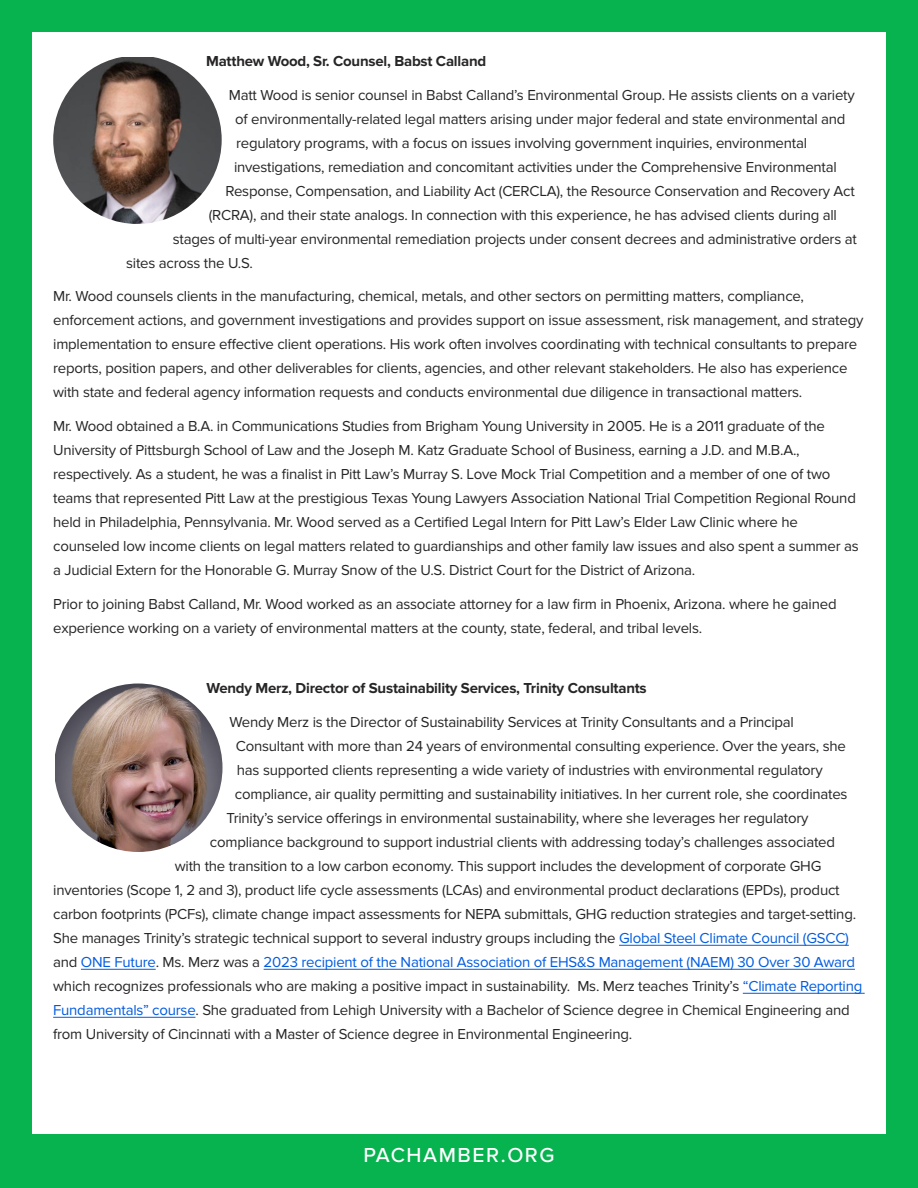
<style>
.page{position:relative;width:918px;height:1188px;background:#fff}
.page>*{position:absolute;margin:0;border:0;box-sizing:border-box;transform-origin:0 0}
.t1{font:500 21px "Proxima Nova";letter-spacing:.075em;color:#fff}
.t2{font:15px/24px "Proxima Nova";letter-spacing:-.015em;color:#272526}
.t3{font:15px "Proxima Nova";letter-spacing:-.015em;color:#005be0}
.t4{font:700 15px "Proxima Nova";letter-spacing:-.015em;color:#272526}
.s1{color:#005be0}
.s2{color:#272526}
</style>
<div class="page">
<div style="left:0;top:0;width:918px;height:1187px;background:#06b34f"></div>
<div style="left:32px;top:32px;width:854px;height:1102px;background:#fff"></div>
<hr style="left:619px;top:945px;width:230px;height:1px;background:#005be0">
<hr style="left:81px;top:969px;width:75px;height:1px;background:#005be0">
<hr style="left:264px;top:969px;width:591px;height:1px;background:#005be0">
<hr style="left:743px;top:993px;width:119px;height:1px;background:#005be0">
<hr style="left:53px;top:1017px;width:142px;height:1px;background:#005be0">
<img style="left:55px;top:684px;width:168px;height:168px;border-radius:50%">
<img style="left:53px;top:57px;width:169px;height:167px">
<p class="t4" style="left:206px;top:56px;width:282px">Matthew Wood, Sr. Counsel, Babst Calland</p>
<p class="t2" style="left:229px;top:84px;width:627px">Matt Wood is senior counsel in Babst Calland’s Environmental Group. He assists clients on a variety</p>
<p class="t2" style="left:235px;top:108px;width:612px">of environmentally-related legal matters arising under major federal and state environmental and</p>
<p class="t2" style="left:236px;top:132px;width:573px">regulatory programs, with a focus on issues involving government inquiries, environmental</p>
<p class="t2" style="left:234px;top:156px;width:604px">investigations, remediation and concomitant activities under the Comprehensive Environmental</p>
<p class="t2" style="left:226px;top:180px;width:631px">Response, Compensation, and Liability Act (CERCLA), the Resource Conservation and Recovery Act</p>
<p class="t2" style="left:209px;top:204px;width:630px">(RCRA), and their state analogs. In connection with this experience, he has advised clients during all</p>
<p class="t2" style="left:173px;top:228px;width:686px">stages of multi-year environmental remediation projects under consent decrees and administrative orders at</p>
<p class="t2" style="left:126px;top:252px;width:128px">sites across the U.S.</p>
<p class="t2" style="left:53px;top:286px;width:812px">Mr. Wood counsels clients in the manufacturing, chemical, metals, and other sectors on permitting matters, compliance, enforcement actions, and government investigations and provides support on issue assessment, risk management, and strategy implementation to ensure effective client operations. His work often involves coordinating with technical consultants to prepare reports, position papers, and other deliverables for clients, agencies, and other relevant stakeholders. He also has experience with state and federal agency information requests and conducts environmental due diligence in transactional matters.</p>
<p class="t2" style="left:53px;top:415px;width:807px">Mr. Wood obtained a B.A. in Communications Studies from Brigham Young University in 2005. He is a 2011 graduate of the University of Pittsburgh School of Law and the Joseph M. Katz Graduate School of Business, earning a J.D. and M.B.A., respectively. As a student, he was a finalist in Pitt Law’s Murray S. Love Mock Trial Competition and a member of one of two teams that represented Pitt Law at the prestigious Texas Young Lawyers Association National Trial Competition Regional Round held in Philadelphia, Pennsylvania. Mr. Wood served as a Certified Legal Intern for Pitt Law’s Elder Law Clinic where he counseled low income clients on legal matters related to guardianships and other family law issues and also spent a summer as a Judicial Extern for the Honorable G. Murray Snow of the U.S. District Court for the District of Arizona.</p>
<p class="t2" style="left:53px;top:593px;width:785px">Prior to joining Babst Calland, Mr. Wood worked as an associate attorney for a law firm in Phoenix, Arizona. where he gained experience working on a variety of environmental matters at the county, state, federal, and tribal levels.</p>
<p class="t4" style="left:206px;top:683px;width:442px">Wendy Merz, Director of Sustainability Services, Trinity Consultants</p>
<p class="t2" style="left:229px;top:712px;width:566px">Wendy Merz is the Director of Sustainability Services at Trinity Consultants and a Principal</p>
<p class="t2" style="left:236px;top:736px;width:612px">Consultant with more than 24 years of environmental consulting experience. Over the years, she</p>
<p class="t2" style="left:237px;top:760px;width:587px">has supported clients representing a wide variety of industries with environmental regulatory</p>
<p class="t2" style="left:235px;top:784px;width:614px">compliance, air quality permitting and sustainability initiatives. In her current role, she coordinates</p>
<p class="t2" style="left:227px;top:808px;width:583px">Trinity’s service offerings in environmental sustainability, where she leverages her regulatory</p>
<p class="t2" style="left:210px;top:832px;width:627px">compliance background to support industrial clients with addressing today’s challenges associated</p>
<p class="t2" style="left:175px;top:856px;width:648px">with the transition to a low carbon economy. This support includes the development of corporate GHG</p>
<p class="t2" style="left:53px;top:880px;width:788px">inventories (Scope 1, 2 and 3), product life cycle assessments (LCAs) and environmental product declarations (EPDs), product</p>
<p class="t2" style="left:53px;top:904px;width:804px">carbon footprints (PCFs), climate change impact assessments for NEPA submittals, GHG reduction strategies and target-setting.</p>
<p class="t2" style="left:53px;top:928px;width:797px">She manages Trinity’s strategic technical support to several industry groups including the <span class="s1">Global Steel Climate Council (GSCC)</span></p>
<p class="t3" style="left:53px;top:957px;width:803px"><span class="s2">and</span> ONE Future<span class="s2">. Ms. Merz was a</span> 2023 recipient of the National Association of EHS&amp;S Management (NAEM) 30 Over 30 Award</p>
<p class="t2" style="left:53px;top:976px;width:811px">which recognizes professionals who are making a positive impact in sustainability. Ms. Merz teaches Trinity’s <span class="s1">“Climate Reporting</span></p>
<p class="t2" style="left:53px;top:1000px;width:798px"><span class="s1">Fundamentals” course</span>. She graduated from Lehigh University with a Bachelor of Science degree in Chemical Engineering and</p>
<p class="t2" style="left:53px;top:1024px;width:581px">from University of Cincinnati with a Master of Science degree in Environmental Engineering.</p>
<p class="t1" style="left:363px;top:1148px;width:193px">PACHAMBER.ORG</p>
</div>
